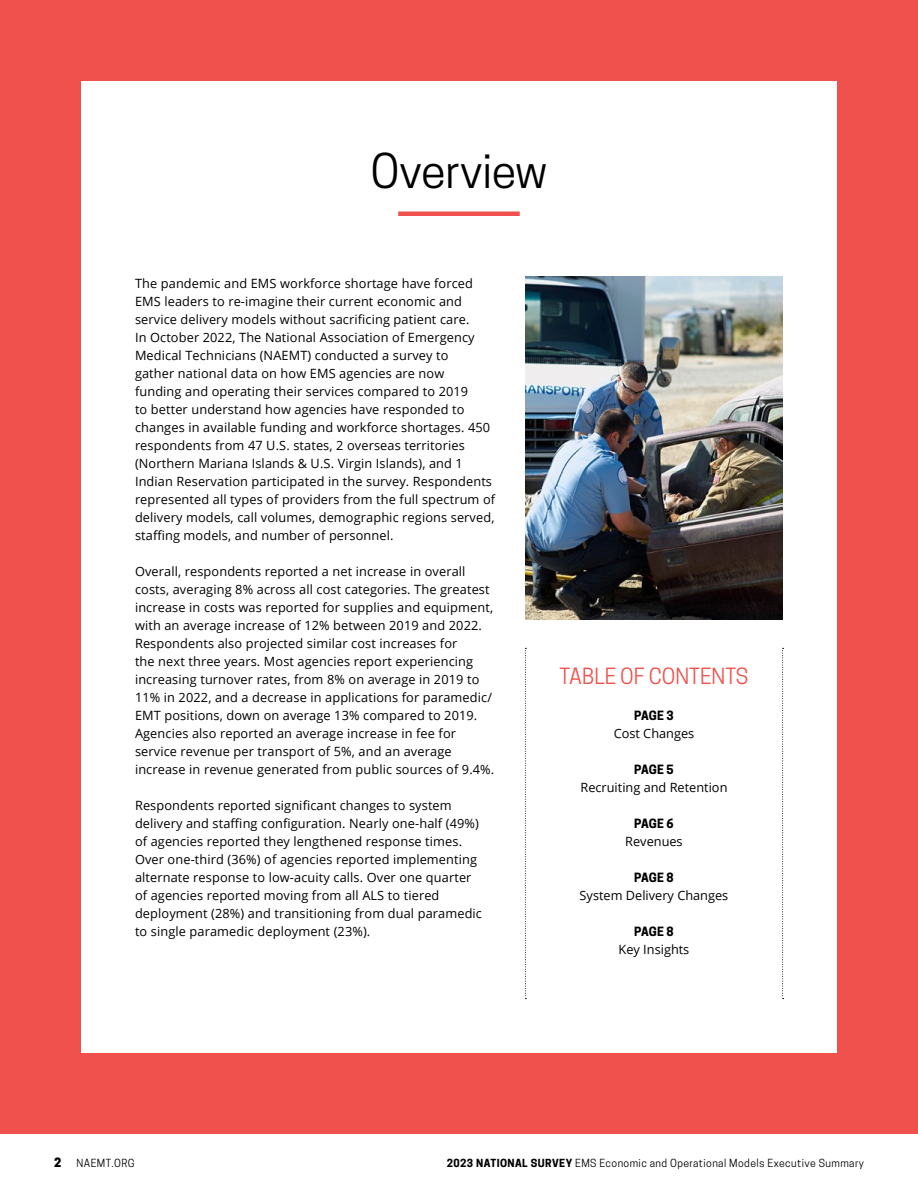
<style>
.page{position:relative;width:918px;height:1188px;background:#fff}
.page>*{position:absolute;margin:0;border:0;box-sizing:border-box;transform-origin:0 0}
.t1{font:45px "Cooper Hewitt";letter-spacing:-.01em;color:#000}
.t2{font:21px "Cooper Hewitt";color:#f0514c}
.t3{font:12.75px/18px "Open Sans";letter-spacing:.01em;color:#000}
.t4{font:700 12px "Cooper Hewitt";color:#000}
.t5{font:800 12px "Cooper Hewitt";color:#000}
.t6{font:10.5px "Cooper Hewitt";letter-spacing:.04em;color:#000}
.s1{font-weight:700}
</style>
<div class="page">
<div style="left:0;top:0;width:918px;height:1134px;border:81px solid #f0514c"></div>
<hr style="left:398px;top:212px;width:122px;height:4px;background:#f0514c">
<svg style="left:525px;top:648px;width:1px;height:351px"></svg>
<svg style="left:782px;top:648px;width:2px;height:351px"></svg>
<img style="left:525px;top:276px;width:258px;height:344px">
<h1 class="t1" style="left:371px;top:145px;width:178px">Overview</h1>
<p class="t3" style="left:135px;top:274px;width:362px">The pandemic and EMS workforce shortage have forced EMS leaders to re-imagine their current economic and service delivery models without sacrificing patient care.<br>In October 2022, The National Association of Emergency Medical Technicians (NAEMT) conducted a survey to<br>gather national data on how EMS agencies are now<br>funding and operating their services compared to 2019<br>to better understand how agencies have responded to changes in available funding and workforce shortages. 450 respondents from 47 U.S. states, 2 overseas territories (Northern Mariana Islands &amp; U.S. Virgin Islands), and 1<br>Indian Reservation participated in the survey. Respondents represented all types of providers from the full spectrum of delivery models, call volumes, demographic regions served, staffing models, and number of personnel.</p>
<p class="t3" style="left:135px;top:562px;width:361px">Overall, respondents reported a net increase in overall costs, averaging 8% across all cost categories. The greatest increase in costs was reported for supplies and equipment, with an average increase of 12% between 2019 and 2022.<br>Respondents also projected similar cost increases for<br>the next three years. Most agencies report experiencing increasing turnover rates, from 8% on average in 2019 to 11% in 2022, and a decrease in applications for paramedic/ EMT positions, down on average 13% compared to 2019.<br>Agencies also reported an average increase in fee for service revenue per transport of 5%, and an average increase in revenue generated from public sources of 9.4%.</p>
<p class="t3" style="left:135px;top:796px;width:349px">Respondents reported significant changes to system delivery and staffing configuration. Nearly one-half (49%) of agencies reported they lengthened response times.<br>Over one-third (36%) of agencies reported implementing alternate response to low-acuity calls. Over one quarter of agencies reported moving from all ALS to tiered deployment (28%) and transitioning from dual paramedic to single paramedic deployment (23%).</p>
<h2 class="t2" style="left:560px;top:664px;width:190px">TABLE OF CONTENTS</h2>
<p class="t4" style="left:634px;top:708px;width:41px">PAGE 3</p>
<p class="t3" style="left:614px;top:724px;width:82px">Cost Changes</p>
<p class="t4" style="left:634px;top:762px;width:41px">PAGE 5</p>
<p class="t3" style="left:580px;top:778px;width:149px">Recruiting and Retention</p>
<p class="t4" style="left:634px;top:816px;width:41px">PAGE 6</p>
<p class="t3" style="left:625px;top:832px;width:59px">Revenues</p>
<p class="t4" style="left:634px;top:870px;width:41px">PAGE 8</p>
<p class="t3" style="left:580px;top:886px;width:150px">System Delivery Changes</p>
<p class="t4" style="left:634px;top:924px;width:41px">PAGE 8</p>
<p class="t3" style="left:619px;top:940px;width:72px">Key Insights</p>
<p class="t5" style="left:54px;top:1155px;width:9px">2</p>
<p class="t6" style="left:76px;top:1157px;width:60px">NAEMT.ORG</p>
<p class="t6" style="left:447px;top:1157px;width:419px"><span class="s1">2023 NATIONAL SURVEY</span> EMS Economic and Operational Models Executive Summary</p>
</div>
